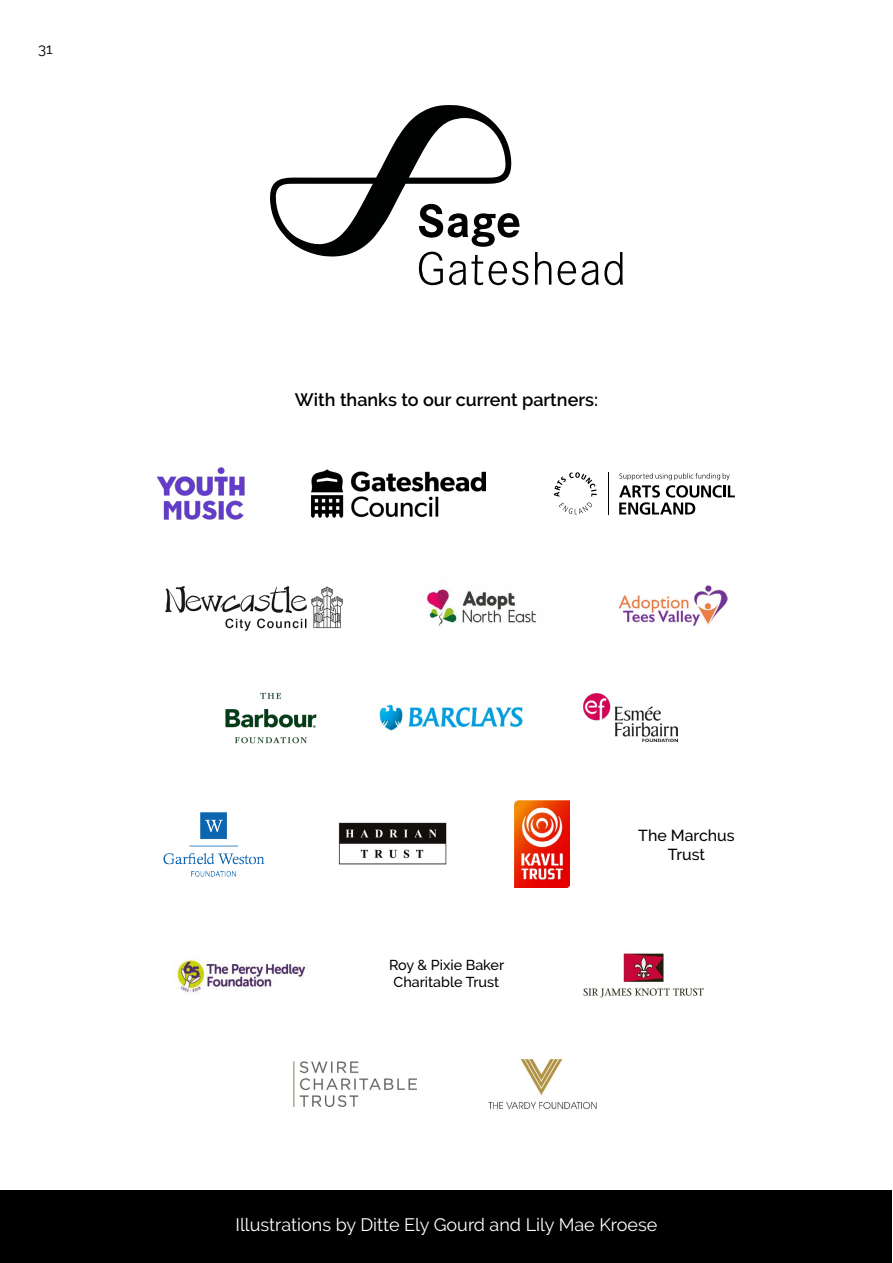
<style>
.page{position:relative;width:893px;height:1263px;background:#fff}
.page>*{position:absolute;margin:0;border:0;box-sizing:border-box;transform-origin:0 0}
.t1{font:18px "Raleway";color:#fff}
.t2{font:600 18px "Raleway";color:#000}
.t3{font:500 15.9px/19px "Raleway";color:#000;text-align:center}
.t4{font:15px "Raleway";color:#000}
.t5{font:500 14.25px/17.1px "Raleway";color:#000;text-align:center}
</style>
<div class="page">
<div style="left:1px;top:1190px;width:891px;height:73px;background:#000"></div>
<svg style="left:535px;top:252px;width:16px;height:33px"></svg>
<svg style="left:558px;top:261px;width:18px;height:24px"></svg>
<svg style="left:582px;top:252px;width:41px;height:33px"></svg>
<svg style="left:270px;top:105px;width:258px;height:180px"></svg>
<img style="left:583px;top:953px;width:120px;height:45px">
<img style="left:173px;top:957px;width:133px;height:37px">
<img style="left:583px;top:693px;width:95px;height:49px">
<img style="left:379px;top:705px;width:143px;height:25px">
<img style="left:225px;top:692px;width:92px;height:52px">
<img style="left:338px;top:822px;width:109px;height:43px">
<img style="left:163px;top:812px;width:102px;height:65px">
<img style="left:515px;top:801px;width:55px;height:86px">
<img style="left:488px;top:1057px;width:109px;height:52px">
<img style="left:294px;top:1062px;width:122px;height:45px">
<img style="left:165px;top:586px;width:178px;height:44px">
<img style="left:426px;top:589px;width:110px;height:37px">
<img style="left:618px;top:585px;width:110px;height:41px">
<img style="left:311px;top:469px;width:174px;height:49px">
<svg style="left:619px;top:473px;width:116px;height:42px"></svg>
<svg style="left:554px;top:472px;width:43px;height:42px"></svg>
<hr style="left:608px;top:472px;width:1px;height:42px;background:#000">
<img style="left:156px;top:467px;width:89px;height:53px">
<p class="t4" style="left:38px;top:40px;width:16px">31</p>
<p class="t2" style="left:295px;top:389px;width:305px">With thanks to our current partners:</p>
<p class="t5" style="left:389px;top:957px;width:117px">Roy &amp; Pixie Baker<br>Charitable Trust</p>
<p class="t3" style="left:638px;top:826px;width:98px">The Marchus<br>Trust</p>
<p class="t1" style="left:236px;top:1214px;width:423px">Illustrations by Ditte Ely Gourd and Lily Mae Kroese</p>
</div>
